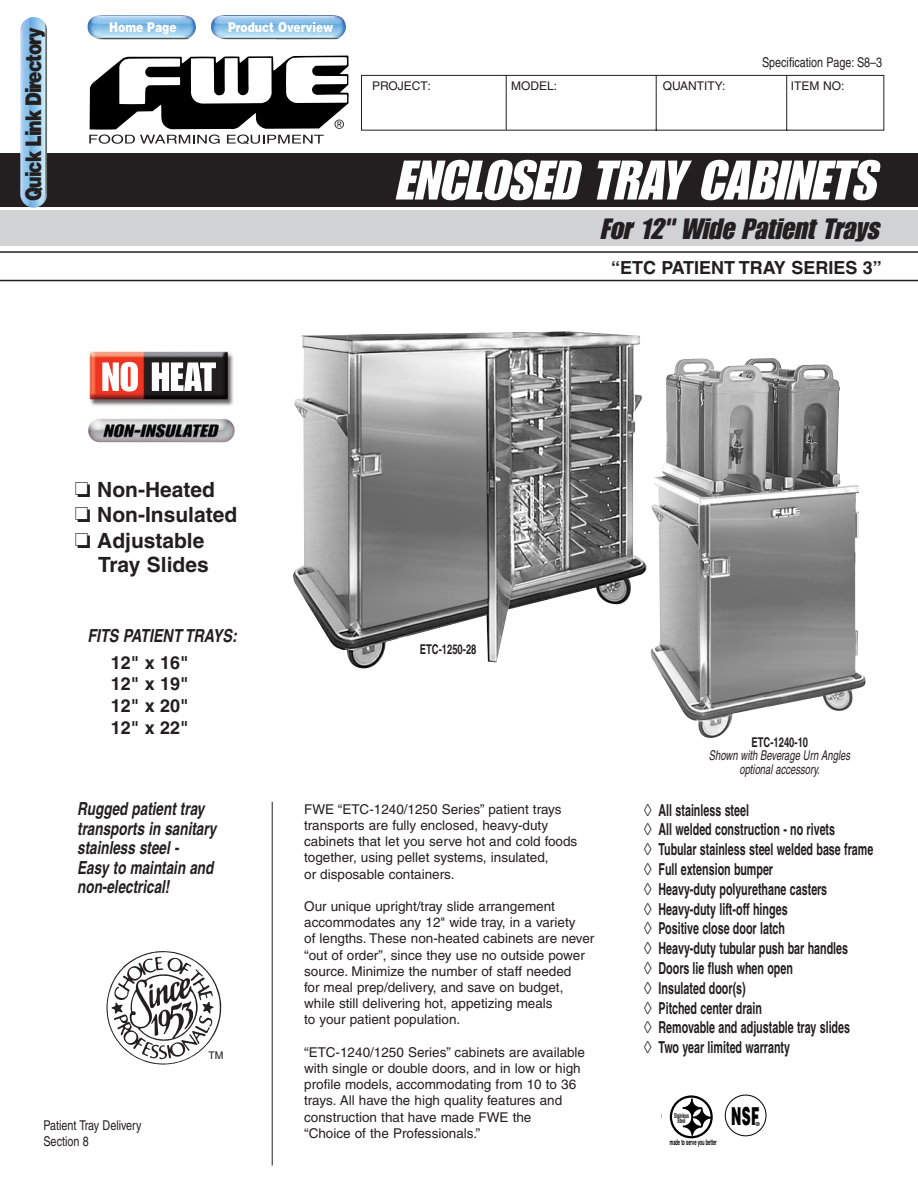
<style>
.page{position:relative;width:918px;height:1188px;background:#fff}
.page>*{position:absolute;margin:0;border:0;box-sizing:border-box;transform-origin:0 0}
.t1{font:italic 54px "Short Haul S Si";color:#fff}
.t2{font:italic 28.5px "Short Haul S Si";color:#231f20}
.t3{font:900 24.75px "Helvetica";color:#000;scale:.5 1}
.t4{font:900 21.6px "Helvetica";letter-spacing:-.065em;color:#231f1f;scale:.8 1}
.t5{font:700 21px/25.2px "Helvetica";color:#231f20}
.t6{font:italic 700 18px/19.5px "Helvetica";color:#231f20;scale:.75 1}
.t7{font:700 18px/21.6px "Helvetica";color:#231f20;text-align:justify}
.t8{font:italic 700 18px "Helvetica";color:#231f20;scale:.8 1}
.t9{font:700 16.5px/19.8px "Helvetica";color:#231f20;scale:.65 1}
.t10{font:13.5px/16.2px "Helvetica";color:#231f20}
.t11{font:13.5px/16.2px "Helvetica";color:#231f20;scale:.8 1}
.t12{font:italic 13.5px/13.5px "Helvetica";color:#231f20;text-align:center;scale:.7 1}
.t13{font:900 13.5px "Helvetica";color:#fff;scale:.8 1}
.t14{font:700 13.5px "Helvetica";color:#231f20;scale:.7 1}
.t15{font:12px "Helvetica";color:#231f20}
.t16{font:10.5px "Helvetica";color:#231f20}
.t17{font:700 7.8px "Helvetica";color:#000;scale:.5 1}
.t18{font:700 6.75px/5.8px "Helvetica";color:#000;text-align:center;scale:.5 1}
.t19{font:900 5.7px "Helvetica";color:#000}
.s1{color:#231f20}
.s2{font-family:"Arial";font-weight:400}
</style>
<div class="page">
<svg style="left:89px;top:55px;width:260px;height:89px"></svg>
<svg style="left:361px;top:74px;width:524px;height:57px"></svg>
<div style="left:0;top:153px;width:918px;height:54px;background:#231f20"></div>
<div style="left:0;top:210px;width:918px;height:36px;background:#d1d2d4"></div>
<hr style="left:0;top:251px;width:918px;height:2px;background:#231f20">
<hr style="left:0;top:280px;width:918px;height:1px;background:#231f20">
<img style="left:106px;top:951px;width:116px;height:114px">
<hr style="left:272px;top:802px;width:1px;height:364px;background:#231f20">
<svg style="left:669px;top:1095px;width:44px;height:44px"></svg>
<div style="left:725px;top:1095px;width:41px;height:41px;border:1px solid #000;border-radius:50%"></div>
<img style="left:293px;top:332px;width:354px;height:337px">
<img style="left:650px;top:358px;width:216px;height:380px">
<img style="left:88px;top:350px;width:145px;height:56px">
<img style="left:102px;top:362px;width:114px;height:30px">
<img style="left:88px;top:418px;width:147px;height:24px;border-radius:12px">
<img style="left:20px;top:17px;width:27px;height:191px;border-radius:13px">
<img style="left:87px;top:15px;width:109px;height:25px">
<img style="left:211px;top:15px;width:65px;height:24px">
<img style="left:276px;top:15px;width:70px;height:24px">
<h3 class="t4" style="left:19px;top:201px;width:218px;rotate:-90deg">Quick Link Directory</h3>
<p class="t13" style="left:109px;top:22px;width:86px">Home Page</p>
<p class="t13" style="left:228px;top:22px;width:133px">Product Overview</p>
<p class="t11" style="left:762px;top:55px;width:152px">Specification Page: S8–3</p>
<p class="t15" style="left:372px;top:81px;width:60px">PROJECT:</p>
<p class="t15" style="left:511px;top:81px;width:48px">MODEL:</p>
<p class="t15" style="left:663px;top:81px;width:64px">QUANTITY:</p>
<p class="t15" style="left:791px;top:81px;width:55px">ITEM NO:</p>
<h1 class="t1" style="left:394px;top:160px;width:503px">ENCLOSED TRAY CABINETS<span class="s1">i</span></h1>
<h2 class="t2" style="left:600px;top:218px;width:285px">For 12" Wide Patient Trays</h2>
<h3 class="t7" style="left:611px;top:259px;width:272px">“ETC PATIENT TRAY SERIES 3”</h3>
<h3 class="t5" style="left:75px;top:479px;width:164px">❏ Non-Heated<br>❏ Non-Insulated ❏ Adjustable</h3>
<h3 class="t5" style="left:98px;top:554px;width:112px">Tray Slides</h3>
<h3 class="t8" style="left:87px;top:629px;width:192px">FITS PATIENT TRAYS:</h3>
<h3 class="t7" style="left:111px;top:653px;width:80px">12" x 16" 12" x 19" 12" x 20" 12" x 22"</h3>
<p class="t14" style="left:420px;top:644px;width:83px">ETC-1250-28</p>
<p class="t14" style="left:751px;top:737px;width:83px">ETC-1240-10</p>
<p class="t12" style="left:709px;top:750px;width:206px">Shown with Beverage Urn Angles optional accessory.</p>
<h3 class="t6" style="left:77px;top:801px;width:187px">Rugged patient tray transports in sanitary stainless steel -<br>Easy to maintain and non-electrical!</h3>
<p class="t11" style="left:43px;top:1118px;width:124px">Patient Tray Delivery<br>Section 8</p>
<p class="t16" style="left:208px;top:1052px;width:17px">TM</p>
<p class="t10" style="left:304px;top:802px;width:275px">FWE “ETC-1240/1250 Series” patient trays transports are fully enclosed, heavy-duty cabinets that let you serve hot and cold foods together, using pellet systems, insulated,<br>or disposable containers.</p>
<p class="t10" style="left:304px;top:899px;width:292px">Our unique upright/tray slide arrangement accommodates any 12" wide tray, in a variety<br>of lengths. These non-heated cabinets are never “out of order”, since they use no outside power source. Minimize the number of staff needed<br>for meal prep/delivery, and save on budget, while still delivering hot, appetizing meals<br>to your patient population.</p>
<p class="t10" style="left:304px;top:1045px;width:282px">“ETC-1240/1250 Series” cabinets are available with single or double doors, and in low or high profile models, accommodating from 10 to 36 trays. All have the high quality features and construction that have made FWE the<br>“Choice of the Professionals.”</p>
<p class="t9" style="left:644px;top:802px;width:355px"><span class="s2">◊</span> All stainless steel<br><span class="s2">◊</span> All welded construction - no rivets<br><span class="s2">◊</span> Tubular stainless steel welded base frame <span class="s2">◊</span> Full extension bumper<br><span class="s2">◊</span> Heavy-duty polyurethane casters<br><span class="s2">◊</span> Heavy-duty lift-off hinges<br><span class="s2">◊</span> Positive close door latch<br><span class="s2">◊</span> Heavy-duty tubular push bar handles<br><span class="s2">◊</span> Doors lie flush when open<br><span class="s2">◊</span> Insulated door(s)<br><span class="s2">◊</span> Pitched center drain<br><span class="s2">◊</span> Removable and adjustable tray slides<br><span class="s2">◊</span> Two year limited warranty</p>
<p class="t18" style="left:674px;top:1113px;width:31px">Stainless<br>Steel</p>
<p class="t17" style="left:670px;top:1139px;width:95px">made to serve you better</p>
<h3 class="t3" style="left:731px;top:1107px;width:58px">NSF</h3>
<p class="t19" style="left:755px;top:1122px;width:6px">®</p>
</div>
